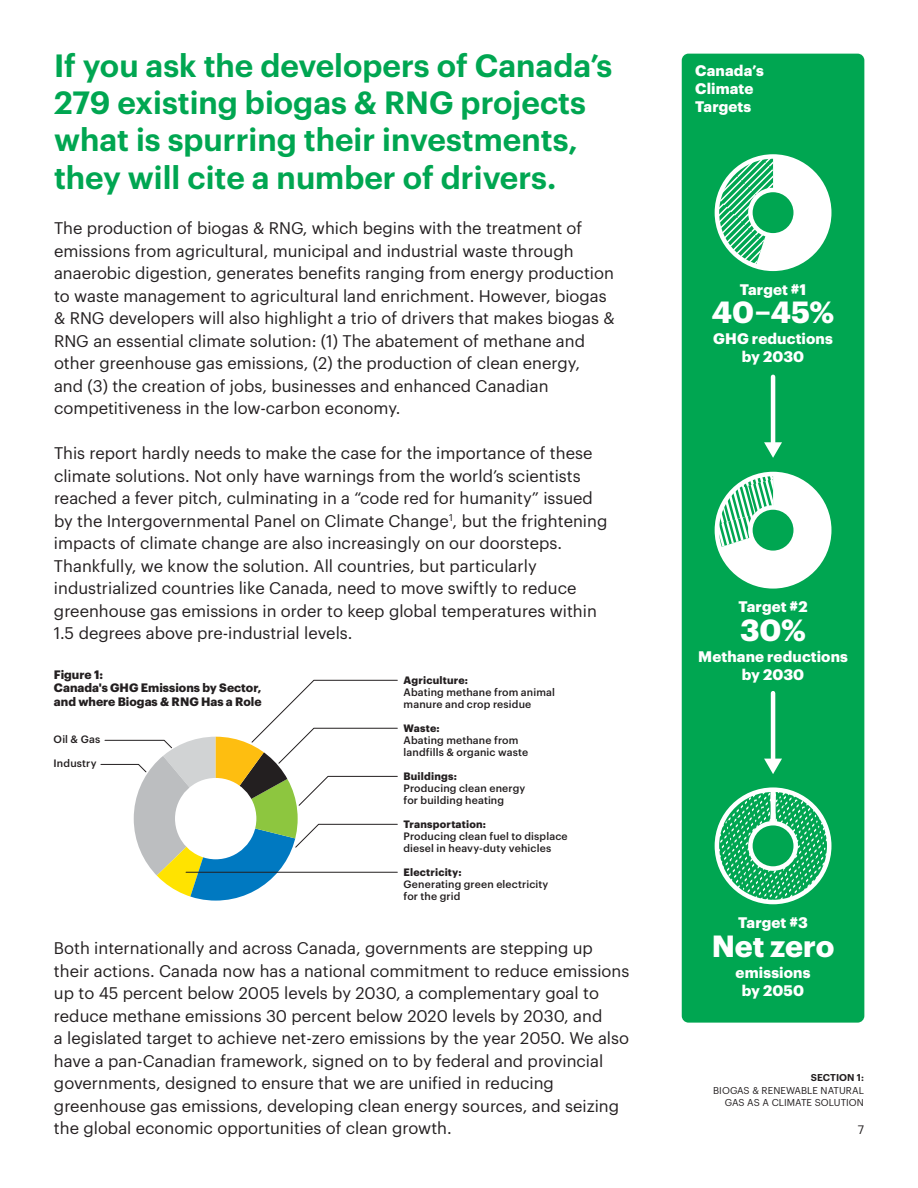
<style>
.page{position:relative;width:918px;height:1188px;background:#fff}
.page>*{position:absolute;margin:0;border:0;box-sizing:border-box;transform-origin:0 0}
.t1{font:600 31.5px/37.5px "Graphik";color:#00a651}
.t2{font:700 30px "Graphik";color:#fff}
.t3{font:16.5px/22.5px "Graphik";color:#231f20}
.t4{font:700 15px/18px "Graphik";letter-spacing:.01em;color:#fff;text-align:center}
.t5{font:700 12px/13.5px "Graphik";color:#231f20}
.t6{font:12px "Graphik";color:#231f20}
.t7{font:500 10.5px/12px "Graphik";letter-spacing:.015em;color:#231f20}
.t8{font:700 10.5px "Graphik";letter-spacing:.02em;color:#231f20}
.t9{font:9.75px/12.8px "Graphik";letter-spacing:.005em;color:#231f20;text-align:right}
.t10{font:600 9.75px "Graphik";letter-spacing:.005em;color:#231f20}
</style>
<div class="page">
<div style="left:682px;top:54px;width:182px;height:969px;background:#00a651;border-radius:7px"></div>
<svg style="left:714px;top:154px;width:118px;height:118px"></svg>
<svg style="left:714px;top:787px;width:118px;height:118px"></svg>
<svg style="left:714px;top:471px;width:118px;height:118px"></svg>
<hr style="left:771px;top:693px;width:4px;height:68px;background:#fff">
<svg style="left:764px;top:759px;width:18px;height:15px"></svg>
<hr style="left:771px;top:377px;width:4px;height:68px;background:#fff">
<svg style="left:764px;top:442px;width:18px;height:16px"></svg>
<svg style="left:100px;top:680px;width:298px;height:221px"></svg>
<h1 class="t1" style="left:54px;top:44px;width:560px">If you ask the developers of Canada’s 279 existing biogas &amp; RNG projects what is spurring their investments, they will cite a number of drivers.</h1>
<p class="t3" style="left:54px;top:215px;width:562px">The production of biogas &amp; RNG, which begins with the treatment of emissions from agricultural, municipal and industrial waste through anaerobic digestion, generates benefits ranging from energy production to waste management to agricultural land enrichment. However, biogas &amp; RNG developers will also highlight a trio of drivers that makes biogas &amp; RNG an essential climate solution: (1) The abatement of methane and other greenhouse gas emissions, (2) the production of clean energy,<br>and (3) the creation of jobs, businesses and enhanced Canadian competitiveness in the low-carbon economy.</p>
<p class="t3" style="left:54px;top:440px;width:555px">This report hardly needs to make the case for the importance of these climate solutions. Not only have warnings from the world’s scientists reached a fever pitch, culminating in a “code red for humanity” issued by the Intergovernmental Panel on Climate Change<sup>1</sup>, but the frightening impacts of climate change are also increasingly on our doorsteps.<br>Thankfully, we know the solution. All countries, but particularly industrialized countries like Canada, need to move swiftly to reduce greenhouse gas emissions in order to keep global temperatures within 1.5 degrees above pre-industrial levels.</p>
<p class="t4" style="left:695px;top:60px;width:70px;text-align:left">Canada’s<br>Climate<br>Targets</p>
<p class="t4" style="left:740px;top:279px;width:68px">Target #1</p>
<h2 class="t2" style="left:712px;top:289px;width:124px">40–45%</h2>
<p class="t4" style="left:713px;top:329px;width:121px">GHG reductions by 2030</p>
<p class="t4" style="left:738px;top:597px;width:71px">Target #2</p>
<h2 class="t2" style="left:740px;top:607px;width:67px">30%</h2>
<p class="t4" style="left:698px;top:646px;width:151px">Methane reductions</p>
<p class="t5" style="left:54px;top:667px;width:209px">Figure 1:<br>Canada's GHG Emissions by Sector, and where Biogas &amp; RNG Has a Role</p>
<p class="t7" style="left:54px;top:732px;width:48px">Oil &amp; Gas</p>
<p class="t7" style="left:54px;top:756px;width:44px">Industry</p>
<p class="t8" style="left:404px;top:672px;width:66px">Agriculture:</p>
<p class="t4" style="left:742px;top:664px;width:64px">by 2030</p>
<p class="t7" style="left:404px;top:685px;width:153px">Abating methane from animal manure and crop residue</p>
<p class="t8" style="left:404px;top:720px;width:38px">Waste:</p>
<p class="t7" style="left:404px;top:733px;width:126px">Abating methane from landfills &amp; organic waste</p>
<p class="t8" style="left:404px;top:768px;width:55px">Buildings:</p>
<p class="t7" style="left:404px;top:781px;width:123px">Producing clean energy for building heating</p>
<p class="t8" style="left:404px;top:816px;width:84px">Transportation:</p>
<p class="t7" style="left:404px;top:829px;width:166px">Producing clean fuel to displace diesel in heavy-duty vehicles</p>
<p class="t8" style="left:404px;top:864px;width:60px">Electricity:</p>
<p class="t7" style="left:404px;top:877px;width:146px">Generating green electricity for the grid</p>
<p class="t3" style="left:54px;top:935px;width:577px">Both internationally and across Canada, governments are stepping up their actions. Canada now has a national commitment to reduce emissions up to 45 percent below 2005 levels by 2030, a complementary goal to reduce methane emissions 30 percent below 2020 levels by 2030, and<br>a legislated target to achieve net-zero emissions by the year 2050. We also have a pan‑Canadian framework, signed on to by federal and provincial governments, designed to ensure that we are unified in reducing greenhouse gas emissions, developing clean energy sources, and seizing the global economic opportunities of clean growth.</p>
<p class="t4" style="left:738px;top:912px;width:71px">Target #3</p>
<h2 class="t2" style="left:712px;top:923px;width:124px">Net zero</h2>
<p class="t4" style="left:736px;top:962px;width:76px">emissions by 2050</p>
<p class="t10" style="left:811px;top:1070px;width:55px">SECTION 1:</p>
<p class="t9" style="left:713px;top:1083px;width:152px">BIOGAS &amp; RENEWABLE NATURAL<br>GAS AS A CLIMATE SOLUTION</p>
<p class="t6" style="left:858px;top:1121px;width:8px">7</p>
</div>
